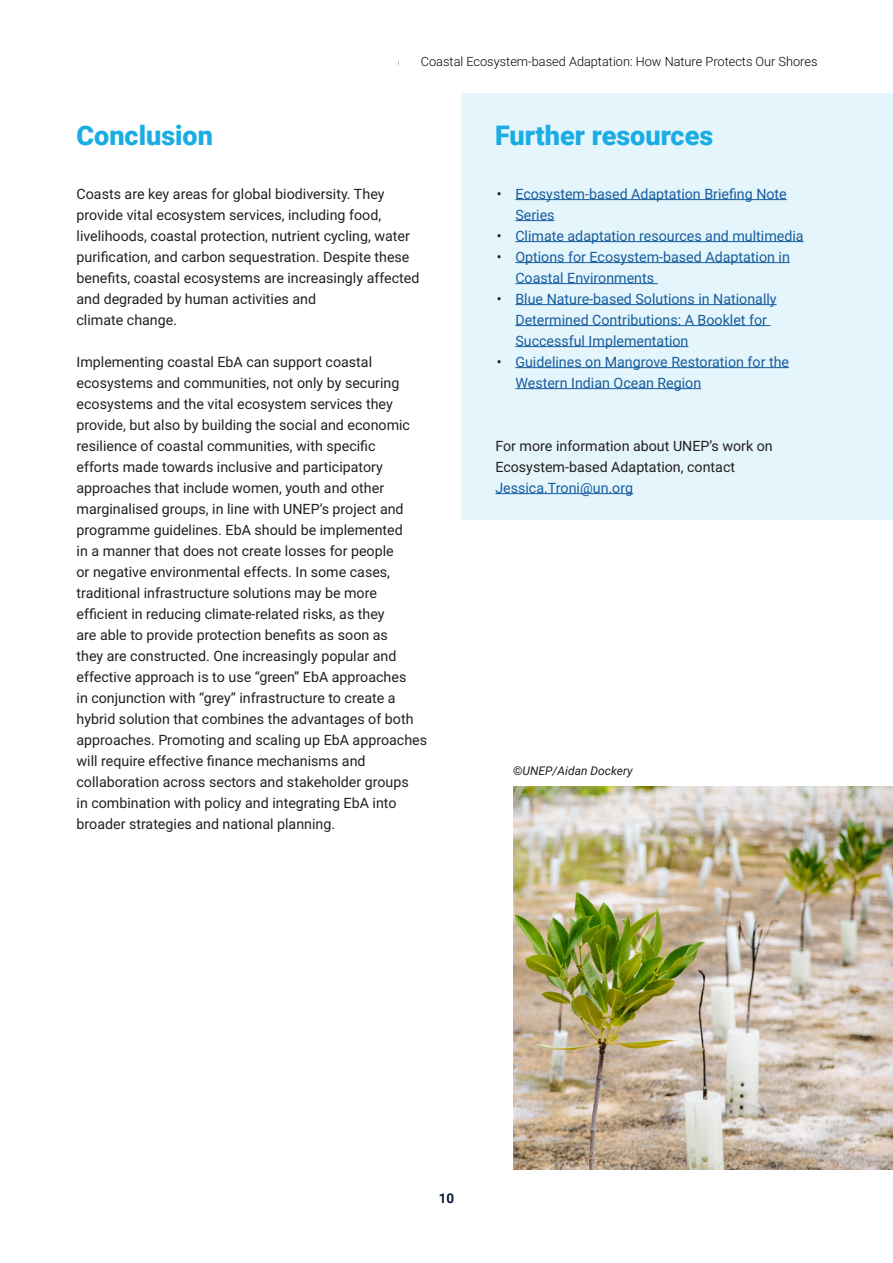
<style>
.page{position:relative;width:893px;height:1263px;background:#fff}
.page>*{position:absolute;margin:0;border:0;box-sizing:border-box;transform-origin:0 0}
.Paragraph_Style_2{font:900 27px "Roboto";color:#1aade4}
.Body_Text{font:14.25px/21px "Roboto";color:#231f20}
.t1{font:14.25px/21px "Roboto";color:#175d9e}
.t2{font:13.5px "Roboto";color:#051937}
.t3{font:700 13.5px "Roboto";color:#051937}
.Briefing_note_number{font:300 12.75px "Roboto";color:#000}
.Paragraph_Style_3{font:italic 12px "Roboto";color:#231f20}
.s1{color:#231f20}
.s2{color:#175d9e}
.s3{font-style:normal}
</style>
<div class="page">
<div style="left:461px;top:94px;width:432px;height:426px;background:#e4f5fb"></div>
<hr style="left:515px;top:199px;width:272px;height:1px;background:#175d9e">
<hr style="left:515px;top:220px;width:40px;height:1px;background:#175d9e">
<hr style="left:515px;top:241px;width:289px;height:1px;background:#175d9e">
<hr style="left:515px;top:262px;width:275px;height:1px;background:#175d9e">
<hr style="left:515px;top:283px;width:143px;height:1px;background:#175d9e">
<hr style="left:515px;top:304px;width:262px;height:1px;background:#175d9e">
<hr style="left:515px;top:325px;width:255px;height:1px;background:#175d9e">
<hr style="left:515px;top:346px;width:173px;height:1px;background:#175d9e">
<hr style="left:515px;top:367px;width:274px;height:1px;background:#175d9e">
<hr style="left:515px;top:388px;width:186px;height:1px;background:#175d9e">
<hr style="left:495px;top:493px;width:138px;height:1px;background:#175d9e">
<img style="left:513px;top:787px;width:380px;height:382px">
<p class="Paragraph_Style_2" style="left:77px;top:116px;width:138px">Conclusion</p>
<p class="Briefing_note_number" style="left:421px;top:52px;width:398px">Coastal Ecosystem-based Adaptation: How Nature Protects Our Shores</p>
<p class="t2" style="left:398px;top:53px;width:420px">Coastal Ecosystem-based Adaptation: how nature protects our shores</p>
<p class="Paragraph_Style_2" style="left:495px;top:116px;width:220px">Further resources</p>
<p class="Body_Text" style="left:77px;top:182px;width:344px">Coasts are key areas for global biodiversity. They provide vital ecosystem services, including food, livelihoods, coastal protection, nutrient cycling, water purification, and carbon sequestration. Despite these benefits, coastal ecosystems are increasingly affected and degraded by human activities and<br>climate change.</p>
<p class="Body_Text" style="left:77px;top:350px;width:352px">Implementing coastal EbA can support coastal ecosystems and communities, not only by securing ecosystems and the vital ecosystem services they provide, but also by building the social and economic resilience of coastal communities, with specific<br>efforts made towards inclusive and participatory approaches that include women, youth and other marginalised groups, in line with UNEP’s project and programme guidelines. EbA should be implemented<br>in a manner that does not create losses for people<br>or negative environmental effects. In some cases, traditional infrastructure solutions may be more efficient in reducing climate-related risks, as they<br>are able to provide protection benefits as soon as<br>they are constructed. One increasingly popular and effective approach is to use “green” EbA approaches<br>in conjunction with “grey” infrastructure to create a hybrid solution that combines the advantages of both approaches. Promoting and scaling up EbA approaches will require effective finance mechanisms and collaboration across sectors and stakeholder groups<br>in combination with policy and integrating EbA into broader strategies and national planning.</p>
<p class="t1" style="left:515px;top:182px;width:273px;text-indent:-18px"><span class="s1">•</span> Ecosystem-based Adaptation Briefing Note<br>Series</p>
<p class="t1" style="left:497px;top:224px;width:308px"><span class="s1">•</span> Climate adaptation resources and multimedia</p>
<p class="t1" style="left:515px;top:245px;width:276px;text-indent:-18px"><span class="s1">•</span> Options for Ecosystem-based Adaptation in<br>Coastal Environments</p>
<p class="t1" style="left:515px;top:287px;width:263px;text-indent:-18px"><span class="s1">•</span> Blue Nature-based Solutions in Nationally<br>Determined Contributions: A Booklet for<br>Successful Implementation</p>
<p class="t1" style="left:515px;top:350px;width:275px;text-indent:-18px"><span class="s1">•</span> Guidelines on Mangrove Restoration for the<br>Western Indian Ocean Region</p>
<p class="Body_Text" style="left:495px;top:434px;width:279px">For more information about UNEP’s work on<br>Ecosystem-based Adaptation, contact<br><span class="s2">Jessica.Troni@un.org</span></p>
<p class="Paragraph_Style_3" style="left:513px;top:762px;width:121px"><span class="s3">©</span>UNEP/Aidan Dockery</p>
<p class="t3" style="left:439px;top:1189px;width:17px">10</p>
</div>
